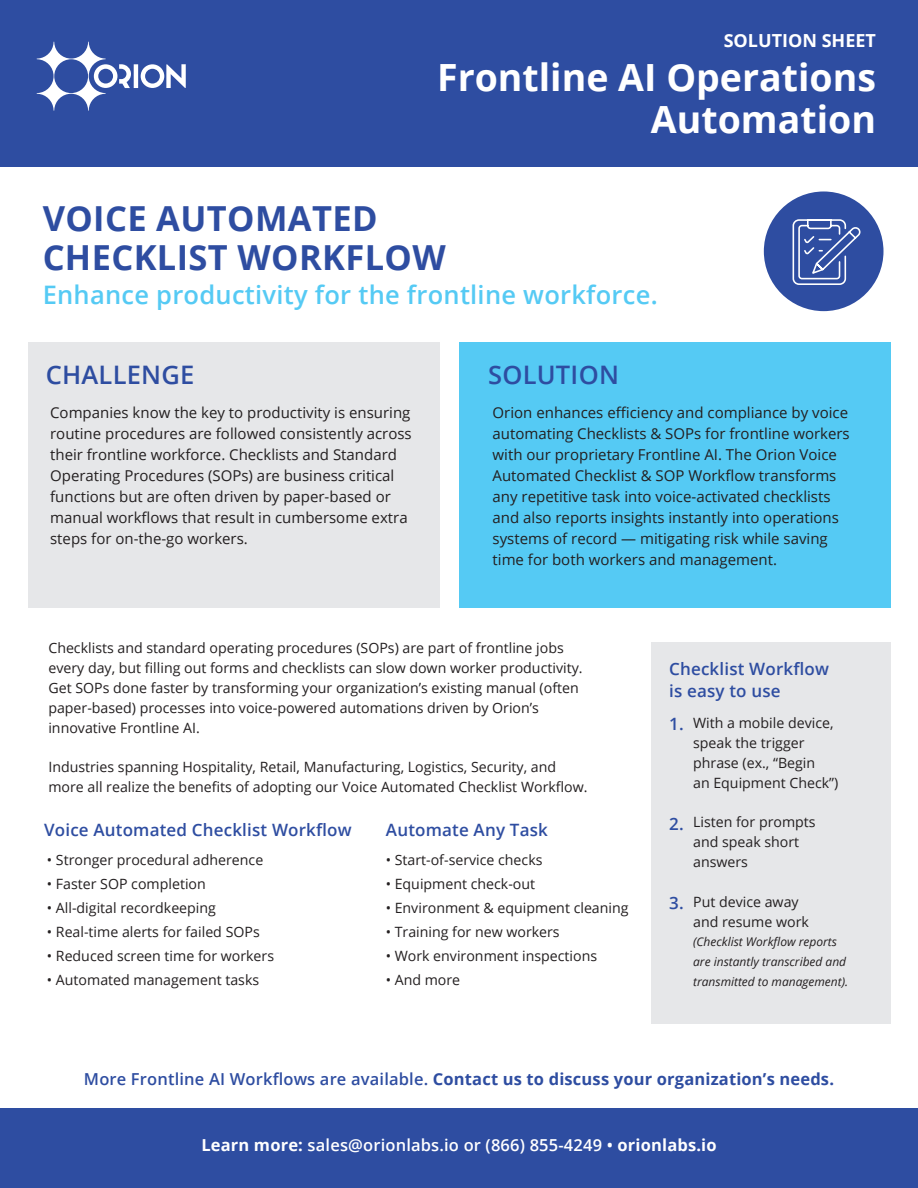
<style>
.page{position:relative;width:918px;height:1188px;background:#fff}
.page>*{position:absolute;margin:0;border:0;box-sizing:border-box;transform-origin:0 0}
.t1{font:700 37.5px/42px "Open Sans";color:#fff;text-align:right}
.t2{font:700 34.5px/39px "Open Sans";letter-spacing:.01em;color:#2e4da1}
.t3{font:600 25.5px "Open Sans";letter-spacing:.01em;color:#55caf4}
.t4{font:600 25.5px "Open Sans";letter-spacing:.01em;color:#2e4da1}
.t5{font:700 18px "Open Sans";color:#fff}
.t6{font:600 16.95px/22.5px "Open Sans";letter-spacing:.01em;color:#2e4da1}
.t7{font:700 16.5px "Open Sans";letter-spacing:.01em;color:#2e4da1}
.t8{font:600 16.5px "Open Sans";letter-spacing:.01em;color:#fff}
.t9{font:15px/21px "Open Sans";color:#231f20}
.t10{font:14.1px/19.8px "Open Sans";color:#231f20}
.t11{font:italic 12px/19.8px "Open Sans";color:#231f20}
.s1{font-weight:600}
.s2{font-weight:700}
</style>
<div class="page">
<div style="left:0;top:0;width:918px;height:166px;background:#2e4da1"></div>
<div style="left:0;top:1108px;width:918px;height:80px;background:#2e4da1"></div>
<div style="left:28px;top:342px;width:412px;height:266px;background:#e6e7e9"></div>
<div style="left:652px;top:643px;width:239px;height:381px;background:#e6e7e9"></div>
<div style="left:459px;top:342px;width:432px;height:266px;background:#55caf4"></div>
<svg style="left:37px;top:42px;width:149px;height:69px"></svg>
<div style="left:764px;top:191px;width:120px;height:120px;background:#2e4da1;border-radius:50%"></div>
<svg style="left:792px;top:219px;width:69px;height:66px"></svg>
<p class="t5" style="left:724px;top:28px;width:154px">SOLUTION SHEET</p>
<h1 class="t1" style="left:437px;top:56px;width:440px">Frontline AI Operations<br>Automation</h1>
<h2 class="t2" style="left:43px;top:199px;width:405px">VOICE AUTOMATED<br>CHECKLIST WORKFLOW</h2>
<h3 class="t3" style="left:43px;top:278px;width:617px">Enhance productivity for the frontline workforce.</h3>
<h3 class="t4" style="left:46px;top:358px;width:150px">CHALLENGE</h3>
<p class="t9" style="left:50px;top:401px;width:363px">Companies know the key to productivity is ensuring routine procedures are followed consistently across their frontline workforce. Checklists and Standard Operating Procedures (SOPs) are business critical functions but are often driven by paper-based or manual workflows that result in cumbersome extra steps for on-the-go workers.</p>
<h3 class="t4" style="left:488px;top:358px;width:132px">SOLUTION</h3>
<p class="t9" style="left:493px;top:401px;width:359px">Orion enhances efficiency and compliance by voice automating Checklists &amp; SOPs for frontline workers with our proprietary Frontline AI. The Orion Voice Automated Checklist &amp; SOP Workflow transforms any repetitive task into voice-activated checklists and also reports insights instantly into operations systems of record — mitigating risk while saving time for both workers and management.</p>
<p class="t10" style="left:48px;top:638px;width:536px">Checklists and standard operating procedures (SOPs) are part of frontline jobs every day, but filling out forms and checklists can slow down worker productivity.<br>Get SOPs done faster by transforming your organization’s existing manual (often paper-based) processes into voice-powered automations driven by Orion’s innovative Frontline AI.</p>
<p class="t10" style="left:48px;top:757px;width:541px">Industries spanning Hospitality, Retail, Manufacturing, Logistics, Security, and more all realize the benefits of adopting our Voice Automated Checklist Workflow.</p>
<p class="t6" style="left:44px;top:819px;width:309px">Voice Automated Checklist Workflow</p>
<p class="t6" style="left:386px;top:819px;width:163px">Automate Any Task</p>
<p class="t10" style="left:47px;top:849px;width:218px">• Stronger procedural adherence</p>
<p class="t10" style="left:47px;top:873px;width:160px">• Faster SOP completion</p>
<p class="t10" style="left:47px;top:898px;width:171px">• All-digital recordkeeping</p>
<p class="t10" style="left:47px;top:922px;width:214px">• Real-time alerts for failed SOPs</p>
<p class="t10" style="left:47px;top:946px;width:229px">• Reduced screen time for workers</p>
<p class="t10" style="left:47px;top:970px;width:214px">• Automated management tasks</p>
<p class="t10" style="left:386px;top:849px;width:158px">• Start-of-service checks</p>
<p class="t10" style="left:386px;top:873px;width:151px">• Equipment check-out</p>
<p class="t10" style="left:386px;top:898px;width:244px">• Environment &amp; equipment cleaning</p>
<p class="t10" style="left:386px;top:922px;width:175px">• Training for new workers</p>
<p class="t10" style="left:386px;top:946px;width:213px">• Work environment inspections</p>
<p class="t10" style="left:386px;top:970px;width:76px">• And more</p>
<p class="t6" style="left:669px;top:657px;width:161px">Checklist Workflow is easy to use</p>
<p class="t6" style="left:669px;top:713px;width:16px">1.</p>
<p class="t10" style="left:693px;top:713px;width:147px">With a mobile device, speak the trigger phrase (ex., “Begin<br>an Equipment Check”)</p>
<p class="t10" style="left:693px;top:812px;width:124px">Listen for prompts and speak short answers</p>
<p class="t10" style="left:693px;top:891px;width:117px">Put device away and resume work</p>
<p class="t11" style="left:693px;top:932px;width:156px">(Checklist Workflow reports are instantly transcribed and transmitted to management).</p>
<p class="t6" style="left:669px;top:812px;width:16px">2.</p>
<p class="t6" style="left:669px;top:891px;width:16px">3.</p>
<p class="t7" style="left:84px;top:1067px;width:752px"><span class="s1">More Frontline AI Workflows are available.</span> Contact us to discuss your organization’s needs.</p>
<p class="t8" style="left:201px;top:1134px;width:517px"><span class="s2">Learn more:</span> sales@orionlabs.io or (866) 855-4249 • <span class="s2">orionlabs.io</span></p>
</div>
